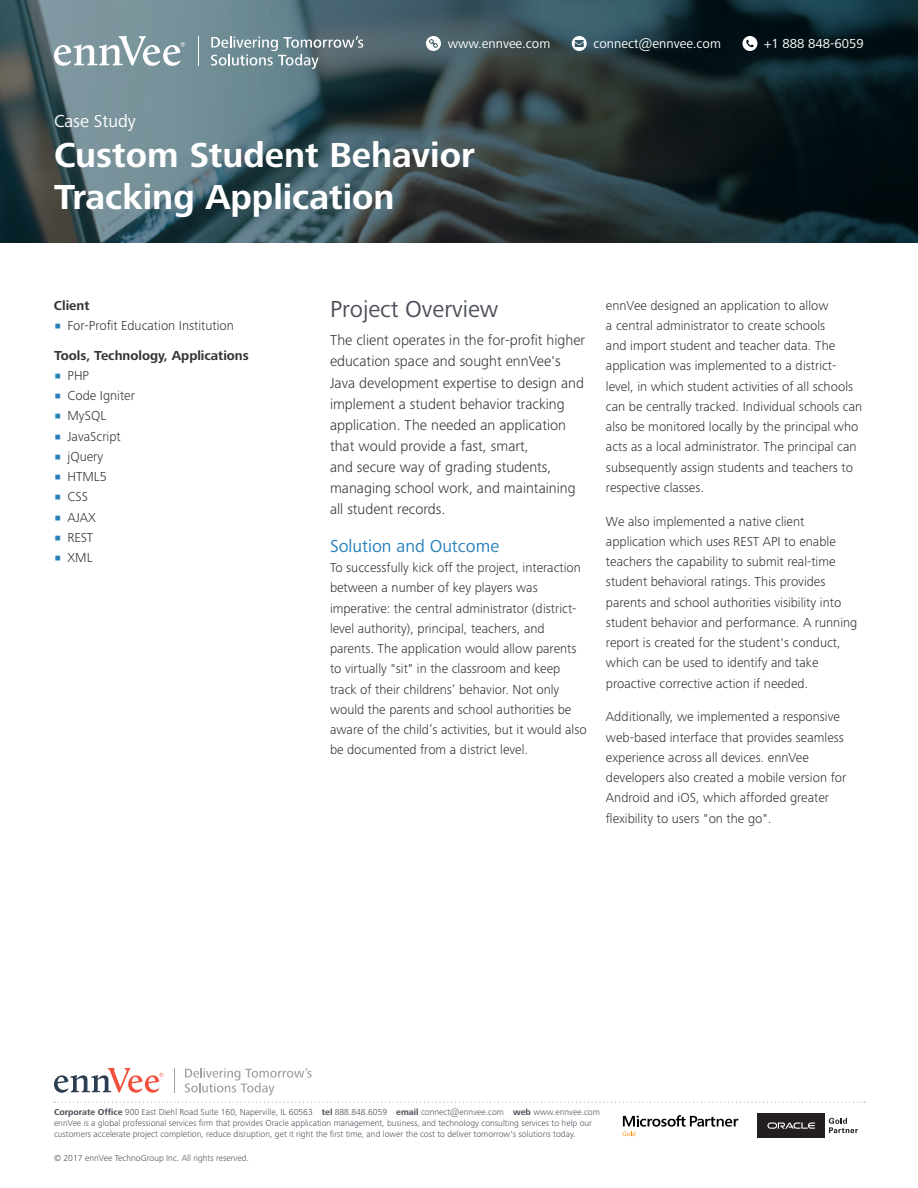
<style>
.page{position:relative;width:918px;height:1188px;background:#fff}
.page>*{position:absolute;margin:0;border:0;box-sizing:border-box;transform-origin:0 0}
.t1{font:700 36px/42px "Frutiger Next Pro";color:#fff}
.t2{font:24px "Frutiger Next Pro";color:#4b4f59}
.t3{font:18px "Frutiger Next Pro";color:#2980b9}
.t4{font:18px "Frutiger Next Pro";color:#fff}
.t5{font:300 15px/21.1px "Frutiger Next Pro";color:#333}
.t6{font:300 13.5px/20.2px "Frutiger Next Pro";color:#333}
.t7{font:13.5px "Frutiger Next Pro";color:#fff}
.t8{font:700 13.5px "Frutiger Next Pro";color:#333}
.t9{font:300 9px/10.8px "Frutiger Next Pro";color:#4b4f59}
.s1{font-family:"Arial";font-weight:400;font-size:21px;color:#2980b9}
.s2{font-weight:700}
</style>
<div class="page">
<svg style="left:0;top:0;width:918px;height:243px;background:#33464c"></svg>
<svg style="left:623px;top:1115px;width:115px;height:21px"></svg>
<svg style="left:54px;top:1102px;width:811px;height:1px"></svg>
<svg style="left:54px;top:1068px;width:109px;height:25px"></svg>
<svg style="left:174px;top:1068px;width:1px;height:25px"></svg>
<svg style="left:185px;top:1068px;width:127px;height:27px"></svg>
<svg style="left:829px;top:1118px;width:29px;height:15px"></svg>
<div style="left:758px;top:1113px;width:67px;height:25px;background:#231f20"></div>
<svg style="left:767px;top:1122px;width:50px;height:7px"></svg>
<svg style="left:54px;top:36px;width:131px;height:30px"></svg>
<hr style="left:198px;top:36px;width:1px;height:30px;background:#fff">
<svg style="left:211px;top:36px;width:152px;height:33px;background:#7d9298"></svg>
<svg style="left:742px;top:36px;width:15px;height:15px"></svg>
<svg style="left:572px;top:36px;width:15px;height:15px"></svg>
<svg style="left:426px;top:36px;width:15px;height:15px"></svg>
<h3 class="t4" style="left:54px;top:111px;width:83px">Case Study</h3>
<p class="t7" style="left:448px;top:36px;width:104px">www.ennvee.com</p>
<p class="t7" style="left:594px;top:36px;width:129px">connect@ennvee.com</p>
<p class="t7" style="left:764px;top:36px;width:101px">+1 888 848-6059</p>
<h1 class="t1" style="left:54px;top:134px;width:422px">Custom Student Behavior<br>Tracking Application</h1>
<p class="t8" style="left:54px;top:298px;width:37px">Client</p>
<p class="t6" style="left:54px;top:311px;width:196px;line-height:29.7px"><span class="s1">▪</span> For-Profit Education Institution<br><span class="s2">Tools, Technology, Applications</span></p>
<p class="t6" style="left:54px;top:365px;width:37px"><span class="s1">▪</span> PHP</p>
<p class="t6" style="left:54px;top:386px;width:82px"><span class="s1">▪</span> Code Igniter</p>
<p class="t6" style="left:54px;top:406px;width:54px"><span class="s1">▪</span> MySQL</p>
<p class="t6" style="left:54px;top:426px;width:68px"><span class="s1">▪</span> JavaScript</p>
<p class="t6" style="left:54px;top:446px;width:51px"><span class="s1">▪</span> jQuery</p>
<p class="t6" style="left:54px;top:467px;width:54px"><span class="s1">▪</span> HTML5</p>
<p class="t6" style="left:54px;top:487px;width:35px"><span class="s1">▪</span> CSS</p>
<p class="t6" style="left:54px;top:507px;width:44px"><span class="s1">▪</span> AJAX</p>
<p class="t6" style="left:54px;top:527px;width:41px"><span class="s1">▪</span> REST</p>
<p class="t6" style="left:54px;top:548px;width:40px"><span class="s1">▪</span> XML</p>
<h2 class="t2" style="left:330px;top:296px;width:170px">Project Overview</h2>
<p class="t5" style="left:330px;top:330px;width:257px">The client operates in the for-profit higher education space and sought ennVee's Java development expertise to design and implement a student behavior tracking application. The needed an application that would provide a fast, smart,<br>and secure way of grading students, managing school work, and maintaining all student records.</p>
<h3 class="t3" style="left:330px;top:536px;width:171px">Solution and Outcome</h3>
<p class="t6" style="left:330px;top:557px;width:258px">To successfully kick off the project, interaction between a number of key players was imperative: the central administrator (district&shy;level authority), principal, teachers, and parents. The application would allow parents to virtually "sit" in the classroom and keep track of their childrens’ behavior. Not only would the parents and school authorities be aware of the child’s activities, but it would also be documented from a district level.</p>
<p class="t6" style="left:606px;top:295px;width:258px">ennVee designed an application to allow<br>a central administrator to create schools<br>and import student and teacher data. The application was implemented to a district&shy;level, in which student activities of all schools can be centrally tracked. Individual schools can also be monitored locally by the principal who acts as a local administrator. The principal can subsequently assign students and teachers to respective classes.</p>
<p class="t6" style="left:606px;top:511px;width:253px">We also implemented a native client application which uses REST API to enable teachers the capability to submit real-time student behavioral ratings. This provides parents and school authorities visibility into student behavior and performance. A running report is created for the student's conduct, which can be used to identify and take proactive corrective action if needed.</p>
<p class="t6" style="left:606px;top:707px;width:242px">Additionally, we implemented a responsive web-based interface that provides seamless experience across all devices. ennVee developers also created a mobile version for Android and iOS, which afforded greater flexibility to users "on the go".</p>
<p class="t9" style="left:54px;top:1107px;width:547px"><span class="s2">Corporate Office</span> 900 East Diehl Road Suite 160, Naperville, IL 60563 <span class="s2">tel</span> 888.848.6059 <span class="s2">email</span> connect@ennvee.com <span class="s2">web</span> www.ennvee.com ennVee is a global professional services firm that provides Oracle application management, business, and technology consulting services to help our customers accelerate project completion, reduce disruption, get it right the first time, and lower the cost to deliver tomorrow's solutions today.</p>
<p class="t9" style="left:54px;top:1153px;width:196px">© 2017 ennVee TechnoGroup Inc. All rights reserved.</p>
</div>
